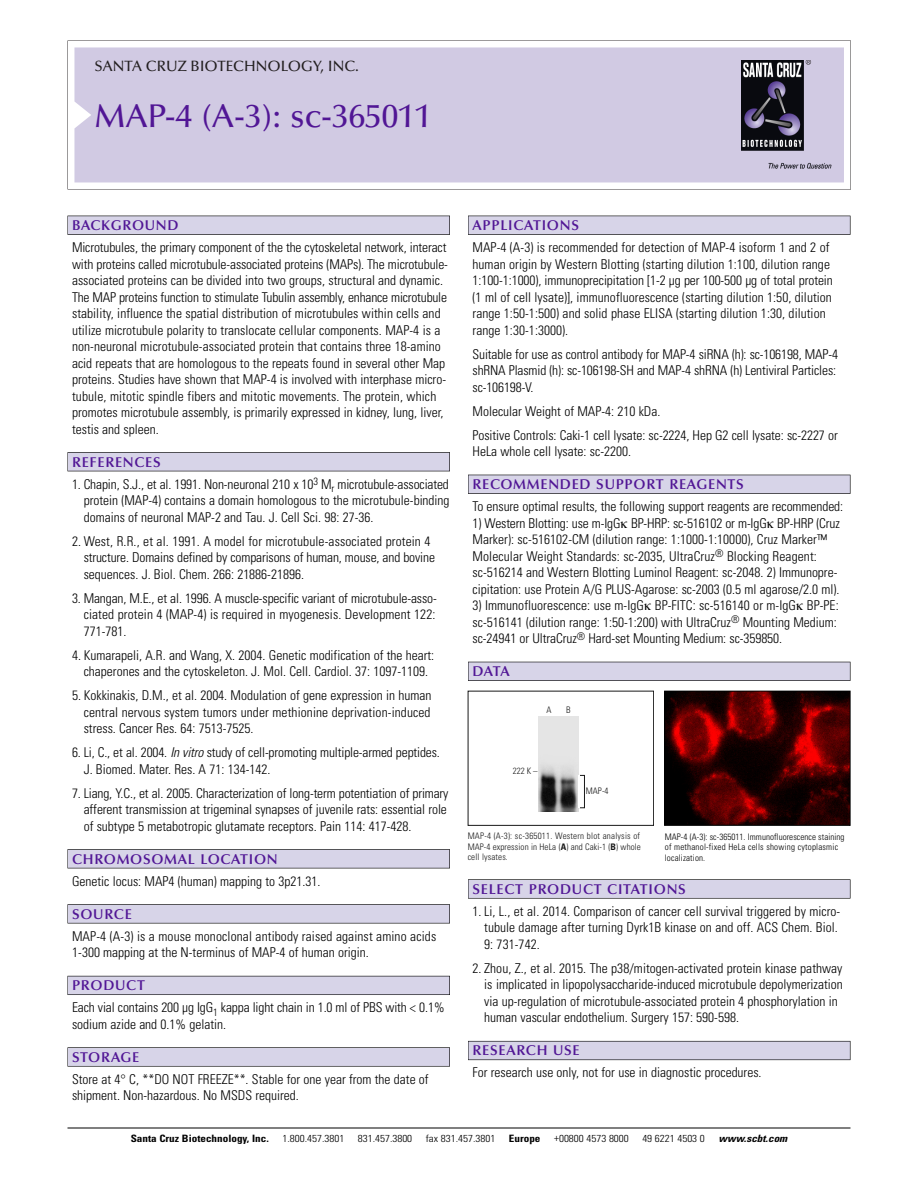
<style>
.page{position:relative;width:918px;height:1188px;background:#fff}
.page>*{position:absolute;margin:0;border:0;box-sizing:border-box;transform-origin:0 0}
.t1{font:500 33px "Optima";color:#511695}
.t2{font:500 15px "Optima";color:#231f20}
.t3{font:600 14.25px "Optima";letter-spacing:.05em;color:#511695}
.t4{font:300 condensed 13.5px/16.5px "Univers";color:#000}
.t5{font:300 condensed 10.2px "Univers";color:#000;scale:1.1 1}
.t6{font:700 condensed 10.2px "Univers";color:#000;scale:1.1 1}
.t7{font:italic 700 condensed 10.2px "Univers";color:#000;scale:1.1 1}
.t8{font:300 condensed 9px/10.5px "Univers";letter-spacing:.01em;color:#191919;text-align:justify}
.t9{font:300 condensed 9px/10.5px "Univers";letter-spacing:.015em;color:#000}
.s1{font-style:italic}
.s2{font-weight:700}
</style>
<div class="page">
<svg style="left:68px;top:40px;width:783px;height:149px"></svg>
<div style="left:74px;top:47px;width:770px;height:135px;background:#d1cae3"></div>
<img style="left:741px;top:60px;width:90px;height:108px">
<div style="left:68px;top:216px;width:382px;height:19px;background:#535256"></div>
<div style="left:68px;top:216px;width:381px;height:18px;background:#d7d4e8"></div>
<div style="left:68px;top:452px;width:382px;height:19px;background:#515155"></div>
<div style="left:68px;top:453px;width:381px;height:18px;background:#d7d4e8"></div>
<div style="left:68px;top:849px;width:382px;height:19px;background:#545357"></div>
<div style="left:68px;top:850px;width:381px;height:18px;background:#d7d4e8"></div>
<div style="left:68px;top:904px;width:382px;height:19px;background:#575659"></div>
<div style="left:68px;top:905px;width:381px;height:18px;background:#d7d4e8"></div>
<div style="left:68px;top:976px;width:382px;height:19px;background:#595860"></div>
<div style="left:68px;top:976px;width:381px;height:18px;background:#d7d4e8"></div>
<svg style="left:68px;top:1047px;width:382px;height:20px"></svg>
<div style="left:68px;top:1048px;width:381px;height:18px;background:#d7d4e8"></div>
<div style="left:468px;top:216px;width:382px;height:19px;background:#535256"></div>
<div style="left:468px;top:216px;width:382px;height:18px;background:#d7d4e8"></div>
<div style="left:468px;top:475px;width:382px;height:19px;background:#525156"></div>
<div style="left:468px;top:475px;width:382px;height:18px;background:#d7d4e8"></div>
<div style="left:468px;top:662px;width:382px;height:19px;background:#515057"></div>
<div style="left:468px;top:662px;width:382px;height:18px;background:#d7d4e8"></div>
<div style="left:468px;top:879px;width:382px;height:20px;background:#676767"></div>
<div style="left:468px;top:880px;width:382px;height:18px;background:#d7d4e8"></div>
<div style="left:468px;top:1041px;width:382px;height:19px;background:#686770"></div>
<div style="left:468px;top:1042px;width:382px;height:18px;background:#d7d4e8"></div>
<hr style="left:68px;top:1128px;width:782px;height:1px;background:#000">
<img style="left:666px;top:693px;width:182px;height:131px">
<div style="left:664px;top:691px;width:186px;height:135px;border:1px solid #000"></div>
<div style="left:468px;top:691px;width:186px;height:135px;border:1px solid #191919"></div>
<img style="left:539px;top:716px;width:39px;height:95px">
<div style="left:580px;top:775px;width:5px;height:33px;border:1px solid #191919"></div>
<p class="t2" style="left:94px;top:60px;width:266px">SANTA CRUZ BIOTECHNOLOGY, INC.</p>
<p class="t1" style="left:94px;top:102px;width:338px">MAP-4 (A-3): sc-365011</p>
<p class="t3" style="left:72px;top:219px;width:108px">BACKGROUND</p>
<p class="t4" style="left:72px;top:240px;width:378px">Microtubules, the primary component of the the cytoskeletal network, interact with proteins called microtubule-associated proteins (MAPs). The microtubule&shy;associated proteins can be divided into two groups, structural and dynamic.<br>The MAP proteins function to stimulate Tubulin assembly, enhance microtubule stability, influence the spatial distribution of microtubules within cells and utilize microtubule polarity to translocate cellular components. MAP-4 is a non-neuronal microtubule-associated protein that contains three 18-amino acid repeats that are homologous to the repeats found in several other Map proteins. Studies have shown that MAP-4 is involved with interphase micro&shy;tubule, mitotic spindle fibers and mitotic movements. The protein, which promotes microtubule assembly, is primarily expressed in kidney, lung, liver, testis and spleen.</p>
<p class="t3" style="left:72px;top:456px;width:90px">REFERENCES</p>
<p class="t4" style="left:84px;top:477px;width:367px;text-align:justify;text-indent:-12px">1. Chapin, S.J., et al. 1991. Non-neuronal 210 x 10<sup>3</sup> M<sub>r</sub> microtubule-associated protein (MAP-4) contains a domain homologous to the microtubule-binding domains of neuronal MAP-2 and Tau. J. Cell Sci. 98: 27-36.</p>
<p class="t4" style="left:84px;top:534px;width:353px;text-indent:-12px">2. West, R.R., et al. 1991. A model for microtubule-associated protein 4 structure. Domains defined by comparisons of human, mouse, and bovine sequences. J. Biol. Chem. 266: 21886-21896.</p>
<p class="t4" style="left:84px;top:591px;width:355px;text-align:justify;text-indent:-12px">3. Mangan, M.E., et al. 1996. A muscle-specific variant of microtubule-asso&shy;ciated protein 4 (MAP-4) is required in myogenesis. Development 122:<br>771-781.</p>
<p class="t4" style="left:72px;top:648px;width:364px;text-align:center">4. Kumarapeli, A.R. and Wang, X. 2004. Genetic modification of the heart: chaperones and the cytoskeleton. J. Mol. Cell. Cardiol. 37: 1097-1109.</p>
<p class="t4" style="left:84px;top:688px;width:349px;text-align:justify;text-indent:-12px">5. Kokkinakis, D.M., et al. 2004. Modulation of gene expression in human central nervous system tumors under methionine deprivation-induced stress. Cancer Res. 64: 7513-7525.</p>
<p class="t4" style="left:84px;top:745px;width:358px;text-indent:-12px">6. Li, C., et al. 2004. <span class="s1">In vitro</span>study of cell-promoting multiple-armed peptides.<br>J. Biomed. Mater. Res. A 71: 134-142.</p>
<p class="t4" style="left:84px;top:786px;width:366px;text-align:justify;text-indent:-12px">7. Liang, Y.C., et al. 2005. Characterization of long-term potentiation of primary afferent transmission at trigeminal synapses of juvenile rats: essential role of subtype 5 metabotropic glutamate receptors. Pain 114: 417-428.</p>
<p class="t3" style="left:72px;top:853px;width:207px">CHROMOSOMAL LOCATION</p>
<p class="t4" style="left:72px;top:874px;width:250px">Genetic locus: MAP4 (human) mapping to 3p21.31.</p>
<p class="t3" style="left:72px;top:908px;width:61px">SOURCE</p>
<p class="t4" style="left:72px;top:929px;width:366px">MAP-4 (A-3) is a mouse monoclonal antibody raised against amino acids<br>1-300 mapping at the N-terminus of MAP-4 of human origin.</p>
<p class="t3" style="left:72px;top:979px;width:74px">PRODUCT</p>
<p class="t4" style="left:72px;top:1001px;width:374px">Each vial contains 200 µg IgG<sub>1</sub> kappa light chain in 1.0 ml of PBS with &lt; 0.1% sodium azide and 0.1% gelatin.</p>
<p class="t3" style="left:72px;top:1051px;width:69px">STORAGE</p>
<p class="t4" style="left:72px;top:1072px;width:358px">Store at 4° C, **DO NOT FREEZE**. Stable for one year from the date of shipment. Non-hazardous. No MSDS required.</p>
<p class="t3" style="left:473px;top:219px;width:108px">APPLICATIONS</p>
<p class="t4" style="left:473px;top:240px;width:362px">MAP-4 (A-3) is recommended for detection of MAP-4 isoform 1 and 2 of human origin by Western Blotting (starting dilution 1:100, dilution range 1:100-1:1000), immunoprecipitation [1-2 µg per 100-500 µg of total protein (1 ml of cell lysate)], immunofluorescence (starting dilution 1:50, dilution range 1:50-1:500) and solid phase ELISA (starting dilution 1:30, dilution range 1:30-1:3000).</p>
<p class="t4" style="left:473px;top:347px;width:367px">Suitable for use as control antibody for MAP-4 siRNA (h): sc-106198, MAP-4 shRNA Plasmid (h): sc-106198-SH and MAP-4 shRNA (h) Lentiviral Particles: sc-106198-V.</p>
<p class="t4" style="left:473px;top:404px;width:189px">Molecular Weight of MAP-4: 210 kDa.</p>
<p class="t4" style="left:473px;top:428px;width:367px">Positive Controls: Caki-1 cell lysate: sc-2224, Hep G2 cell lysate: sc-2227 or<br>HeLa whole cell lysate: sc-2200.</p>
<p class="t3" style="left:473px;top:478px;width:273px">RECOMMENDED SUPPORT REAGENTS</p>
<p class="t4" style="left:473px;top:499px;width:372px">To ensure optimal results, the following support reagents are recommended:</p>
<p class="t4" style="left:473px;top:516px;width:369px">1) Western Blotting: use m-IgG BP-HRP: sc-516102 or m-IgG BP-HRP (Cruz Marker): sc-516102-CM (dilution range: 1:1000-1:10000), Cruz Marker™ Molecular Weight Standards: sc-2035, UltraCruz<sup>®</sup> Blocking Reagent: sc-516214 and Western Blotting Luminol Reagent: sc-2048. 2) Immunopre&shy;cipitation: use Protein A/G PLUS-Agarose: sc-2003 (0.5 ml agarose/2.0 ml).</p>
<p class="t4" style="left:473px;top:598px;width:368px">3) Immunofluorescence: use m-IgG BP-FITC: sc-516140 or m-IgG BP-PE: sc-516141 (dilution range: 1:50-1:200) with UltraCruz<sup>®</sup> Mounting Medium: sc-24941 or UltraCruz<sup>®</sup> Hard-set Mounting Medium: sc-359850.</p>
<p class="t3" style="left:473px;top:665px;width:39px">DATA</p>
<p class="t8" style="left:546px;top:705px;width:7px">A</p>
<p class="t8" style="left:566px;top:705px;width:6px">B</p>
<p class="t8" style="left:513px;top:767px;width:26px">222 K –</p>
<p class="t8" style="left:586px;top:786px;width:24px">MAP-4</p>
<p class="t8" style="left:468px;top:832px;width:175px">MAP-4 (A-3): sc-365011. Western blot analysis of MAP-4 expression in HeLa (<span class="s2">A</span>) and Caki-1 (<span class="s2">B</span>) whole cell lysates.</p>
<p class="t9" style="left:665px;top:832px;width:181px">MAP-4 (A-3): sc-365011. Immunofluorescence staining of methanol-fixed HeLa cells showing cytoplasmic localization.</p>
<p class="t3" style="left:473px;top:883px;width:215px">SELECT PRODUCT CITATIONS</p>
<p class="t4" style="left:484px;top:904px;width:358px;text-indent:-12px">1. Li, L., et al. 2014. Comparison of cancer cell survival triggered by micro&shy;tubule damage after turning Dyrk1B kinase on and off. ACS Chem. Biol.<br>9: 731-742.</p>
<p class="t4" style="left:484px;top:961px;width:360px;text-indent:-12px">2. Zhou, Z., et al. 2015. The p38/mitogen-activated protein kinase pathway is implicated in lipopolysaccharide-induced microtubule depolymerization via up-regulation of microtubule-associated protein 4 phosphorylation in human vascular endothelium. Surgery 157: 590-598.</p>
<p class="t3" style="left:473px;top:1045px;width:109px">RESEARCH USE</p>
<p class="t4" style="left:473px;top:1066px;width:291px">For research use only, not for use in diagnostic procedures.</p>
<p class="t6" style="left:131px;top:1135px;width:127px">Santa Cruz Biotechnology, Inc.</p>
<p class="t5" style="left:282px;top:1135px;width:58px">1.800.457.3801</p>
<p class="t5" style="left:358px;top:1135px;width:51px">831.457.3800</p>
<p class="t5" style="left:426px;top:1135px;width:65px">fax 831.457.3801</p>
<p class="t6" style="left:509px;top:1135px;width:30px">Europe</p>
<p class="t5" style="left:554px;top:1135px;width:69px">+00800 4573 8000</p>
<p class="t5" style="left:642px;top:1135px;width:58px">49 6221 4503 0</p>
<p class="t7" style="left:719px;top:1135px;width:66px">www.scbt.com</p>
</div>
